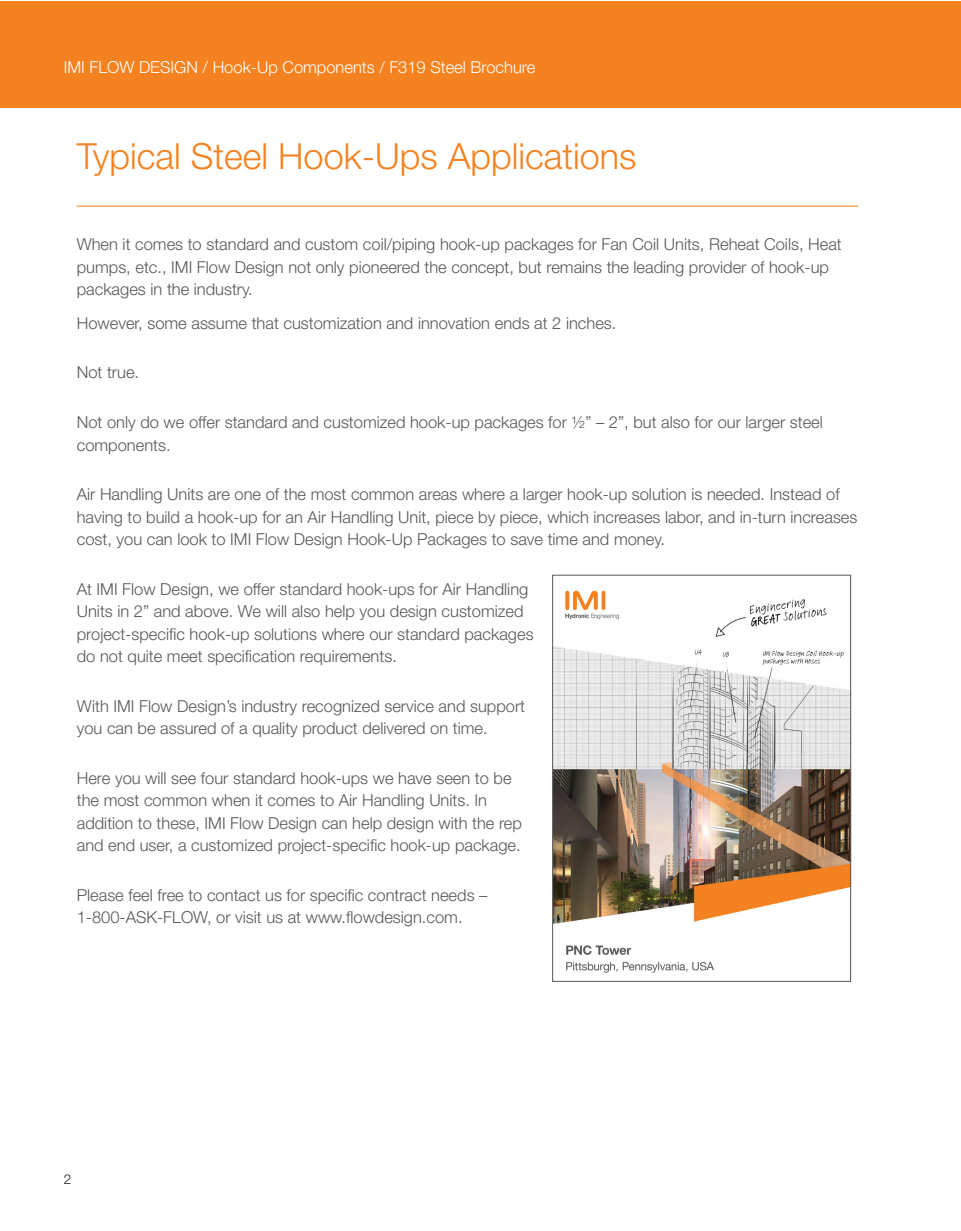
<style>
.page{position:relative;width:961px;height:1231px;background:#fff}
.page>*{position:absolute;margin:0;border:0;box-sizing:border-box;transform-origin:0 0}
.Heading_1{font:300 36px "Helvetica Neue LT Std";color:#f58220}
.Callout{font:300 16.5px/22.5px "Helvetica Neue LT Std";color:#57585a}
.Heading_2{font:300 16.5px/22.5px "Helvetica Neue LT Std";color:#57585a}
.t1{font:300 16.5px "Helvetica Neue LT Std";color:#fff}
.t2{font:300 13.5px "Helvetica Neue LT Std";color:#231f20}
</style>
<div class="page">
<div style="left:939px;top:1px;width:22px;height:106px;background:#f58220"></div>
<div style="left:0;top:1px;width:939px;height:106px;background:#f58220"></div>
<hr style="left:77px;top:206px;width:781px;height:1px;background:#f58220">
<img style="left:553px;top:590px;width:298px;height:392px">
<div style="left:552px;top:575px;width:299px;height:406px;border:1px solid #57585a"></div>
<p class="t1" style="left:64px;top:57px;width:473px">IMI FLOW DESIGN / Hook-Up Components / F319 Steel Brochure</p>
<p class="Heading_1" style="left:77px;top:134px;width:561px">Typical Steel Hook-Ups Applications</p>
<p class="Heading_2" style="left:77px;top:233px;width:766px">When it comes to standard and custom coil/piping hook-up packages for Fan Coil Units, Reheat Coils, Heat pumps, etc., IMI Flow Design not only pioneered the concept, but remains the leading provider of hook-up packages in the industry.</p>
<p class="Callout" style="left:77px;top:311px;width:541px">However, some assume that customization and innovation ends at 2 inches.</p>
<p class="Callout" style="left:77px;top:361px;width:64px">Not true.</p>
<p class="Callout" style="left:77px;top:410px;width:747px">Not only do we offer standard and customized hook-up packages for ½” – 2”, but also for our larger steel components.</p>
<p class="Callout" style="left:77px;top:482px;width:782px">Air Handling Units are one of the most common areas where a larger hook-up solution is needed. Instead of having to build a hook-up for an Air Handling Unit, piece by piece, which increases labor, and in-turn increases cost, you can look to IMI Flow Design Hook-Up Packages to save time and money.</p>
<p class="Callout" style="left:77px;top:577px;width:458px">At IMI Flow Design, we offer standard hook-ups for Air Handling Units in 2” and above. We will also help you design customized project-specific hook-up solutions where our standard packages do not quite meet specification requirements.</p>
<p class="Callout" style="left:77px;top:694px;width:450px">With IMI Flow Design’s industry recognized service and support you can be assured of a quality product delivered on time.</p>
<p class="Callout" style="left:77px;top:766px;width:446px">Here you will see four standard hook-ups we have seen to be the most common when it comes to Air Handling Units. In addition to these, IMI Flow Design can help design with the rep and end user, a customized project-specific hook-up package.</p>
<p class="Callout" style="left:77px;top:883px;width:412px">Please feel free to contact us for specific contract needs –<br>1-800-ASK-FLOW, or visit us at www.flowdesign.com.</p>
<p class="t2" style="left:64px;top:1170px;width:9px">2</p>
</div>
